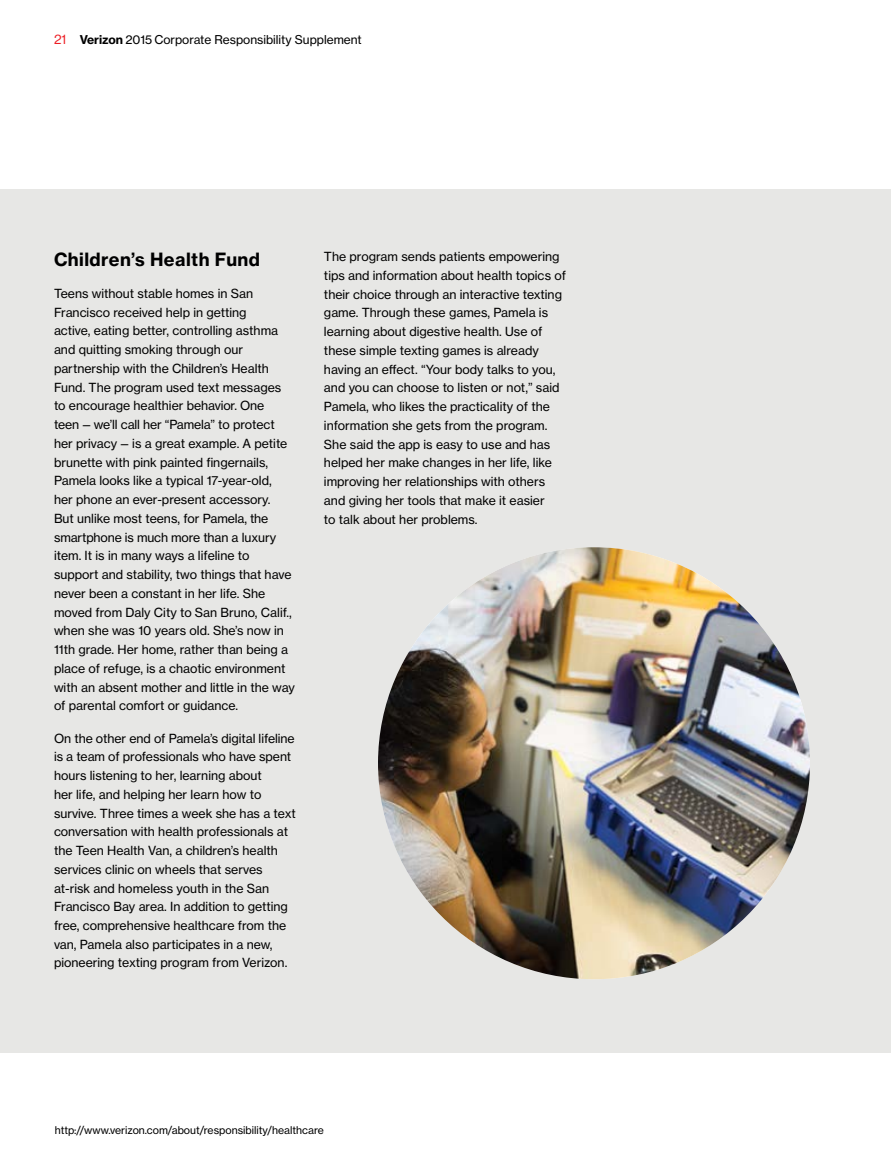
<style>
.page{position:relative;width:891px;height:1161px;background:#fff}
.page>*{position:absolute;margin:0;border:0;box-sizing:border-box;transform-origin:0 0}
.t1{font:18px "N Haas Grotesk TX Std 75 Bd";letter-spacing:.025em;color:#000}
.t2{font:12.3px/18.8px "N Haas Grotesk TX Std 55 Rg";color:#000}
.t3{font:12px "N Haas Grotesk TX Std 55 Rg";color:#000}
.t4{font:10.5px "N Haas Grotesk TX Std 55 Rg";color:#000}
.s1{font-family:"N Haas Grotesk DS Std 55 Rg";font-size:13.5px;color:#ed1d24}
.s2{font-family:"N Haas Grotesk TX Std 75 Bd"}
</style>
<div class="page">
<div style="left:0;top:189px;width:891px;height:864px;background:#e7e7e5"></div>
<img style="left:378px;top:547px;width:432px;height:432px;border-radius:216px">
<p class="t3" style="left:54px;top:32px;width:309px"><span class="s1">21</span> <span class="s2">Verizon</span> 2015 Corporate Responsibility Supplement</p>
<h1 class="t1" style="left:54px;top:248px;width:208px">Children’s Health Fund</h1>
<p class="t2" style="left:54px;top:284px;width:243px">Teens without stable homes in San Francisco received help in getting<br>active, eating better, controlling asthma and quitting smoking through our partnership with the Children’s Health Fund. The program used text messages to encourage healthier behavior. One<br>teen — we’ll call her “Pamela” to protect her privacy — is a great example. A petite brunette with pink painted fingernails, Pamela looks like a typical 17-year-old,<br>her phone an ever-present accessory.<br>But unlike most teens, for Pamela, the smartphone is much more than a luxury item. It is in many ways a lifeline to support and stability, two things that have never been a constant in her life. She moved from Daly City to San Bruno, Calif., when she was 10 years old. She’s now in 11th grade. Her home, rather than being a place of refuge, is a chaotic environment with an absent mother and little in the way of parental comfort or guidance.</p>
<p class="t2" style="left:54px;top:729px;width:243px">On the other end of Pamela’s digital lifeline is a team of professionals who have spent hours listening to her, learning about<br>her life, and helping her learn how to survive. Three times a week she has a text conversation with health professionals at the Teen Health Van, a children’s health services clinic on wheels that serves at-risk and homeless youth in the San Francisco Bay area. In addition to getting free, comprehensive healthcare from the van, Pamela also participates in a new, pioneering texting program from Verizon.</p>
<p class="t2" style="left:324px;top:247px;width:244px">The program sends patients empowering tips and information about health topics of their choice through an interactive texting game. Through these games, Pamela is learning about digestive health. Use of these simple texting games is already having an effect. “Your body talks to you, and you can choose to listen or not,” said Pamela, who likes the practicality of the information she gets from the program.<br>She said the app is easy to use and has helped her make changes in her life, like improving her relationships with others and giving her tools that make it easier<br>to talk about her problems.</p>
<p class="t4" style="left:55px;top:1124px;width:270px">http://www.verizon.com/about/responsibility/healthcare</p>
</div>
